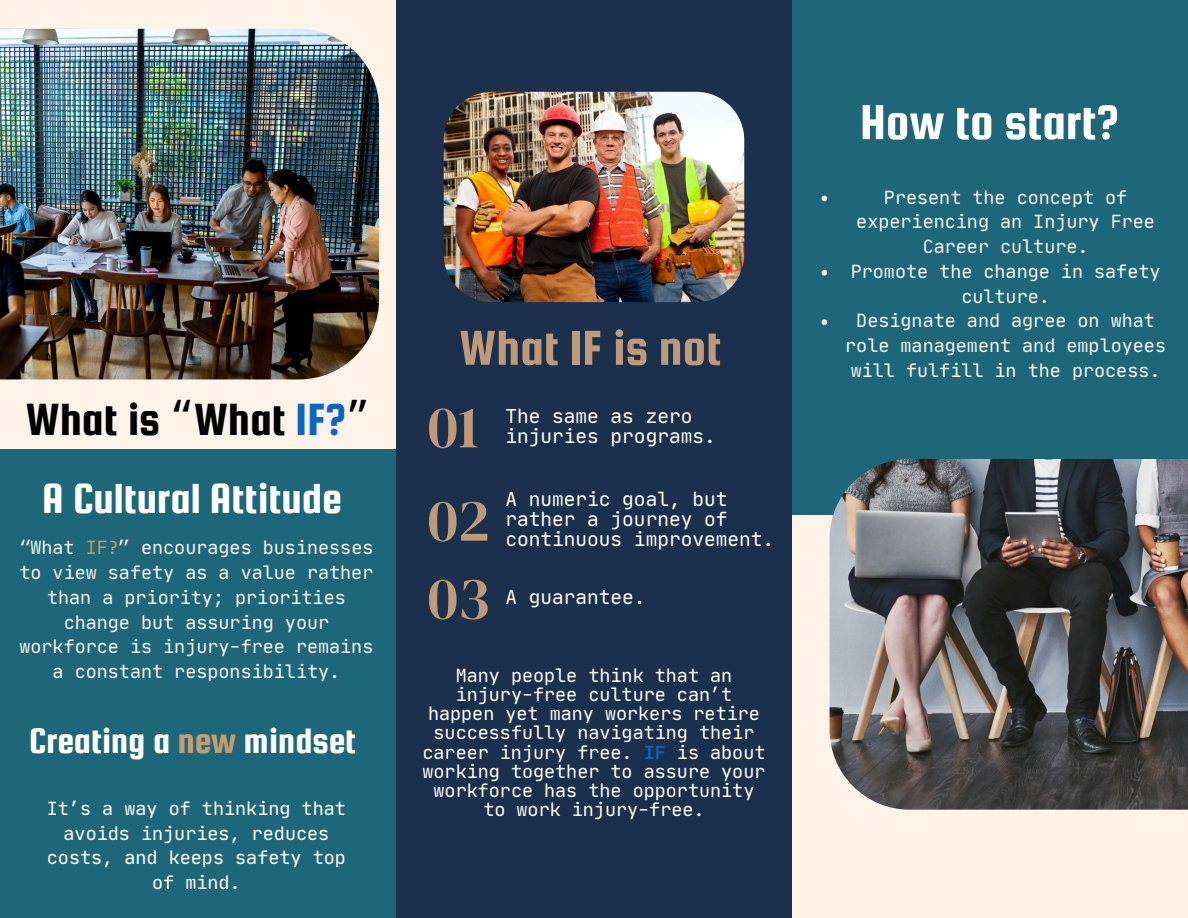
<style>
.page{position:relative;width:1188px;height:918px;background:#fff3e9}
.page>*{position:absolute;margin:0;border:0;box-sizing:border-box;transform-origin:0 0}
.t1{font:60px "DM Serif Display";color:#be9a78}
.t2{font:52.5px "Squada One";color:#fff}
.t3{font:52.5px "Squada One";color:#be9a78}
.t4{font:48.3px "Squada One";color:#000}
.t5{font:44.85px "Squada One";color:#fff}
.t6{font:37.8px "Squada One";color:#fff}
.t7{font:19.5px/20.2px "Jet Brains Mono";color:#fff}
.t8{font:18.45px/24.8px "Jet Brains Mono";color:#f6f6f6;text-align:center}
.t9{font:18.45px/19.2px "Jet Brains Mono";color:#fff;text-align:center}
.s1{font-family:"Noto Sans Gurmukhi"}
.s2{color:#0a66c2}
.s3{color:#c39d6f}
.s4{font-weight:700;color:#0a66c2}
</style>
<div class="page">
<div style="left:396px;top:0;width:396px;height:918px;background:#1a304d"></div>
<div style="left:0;top:449px;width:396px;height:469px;background:#1e6778"></div>
<div style="left:792px;top:0;width:396px;height:515px;background:#1e6778"></div>
<img style="left:0;top:29px;width:379px;height:350px">
<img style="left:444px;top:92px;width:300px;height:210px;border-radius:48px">
<img style="left:830px;top:459px;width:358px;height:351px">
<svg style="left:822px;top:196px;width:5px;height:5px"></svg>
<svg style="left:822px;top:270px;width:5px;height:6px"></svg>
<svg style="left:822px;top:319px;width:5px;height:6px"></svg>
<p class="t4" style="left:26px;top:393px;width:345px">What is <span class="s1">“</span>What <span class="s2">IF?</span><span class="s1">”</span></p>
<p class="t5" style="left:42px;top:474px;width:301px">A Cultural Attitude</p>
<h3 class="t8" style="left:19px;top:535px;width:356px;text-align:left">“What <span class="s3">IF?</span>” encourages businesses to view safety as a value rather</h3>
<p class="t8" style="left:19px;top:585px;width:356px">than a priority; priorities change but assuring your workforce is injury-free remains a constant responsibility.</p>
<p class="t6" style="left:29px;top:721px;width:329px">Creating a <span class="s3">new</span> mindset</p>
<p class="t9" style="left:47px;top:796px;width:301px;line-height:24.8px">It’s a way of thinking that avoids injuries, reduces costs, and keeps safety top of mind.</p>
<p class="t3" style="left:459px;top:320px;width:264px">What IF is not</p>
<p class="t1" style="left:428px;top:385px;width:53px">01</p>
<h1 class="t1" style="left:428px;top:479px;width:64px">02</h1>
<p class="t1" style="left:428px;top:556px;width:64px">03</p>
<p class="t7" style="left:505px;top:405px;width:212px">The same as zero injuries programs.</p>
<p class="t7" style="left:505px;top:488px;width:271px">A numeric goal, but rather a journey of continuous improvement.</p>
<p class="t7" style="left:505px;top:587px;width:142px">A guarantee.</p>
<p class="t9" style="left:422px;top:666px;width:344px">Many people think that an injury-free culture can’t happen yet many workers retire successfully navigating their career injury free. <span class="s4">IF</span> is about working together to assure your workforce has the opportunity to work injury-free.</p>
<p class="t2" style="left:860px;top:94px;width:260px">How to start?</p>
<p class="t8" style="left:856px;top:184px;width:300px">Present the concept of experiencing an Injury Free<br>Career culture.</p>
<h1 class="t8" style="left:851px;top:259px;width:311px">Promote the change in safety culture.</h1>
<p class="t8" style="left:845px;top:308px;width:322px">Designate and agree on what role management and employees</p>
<p class="t8" style="left:851px;top:358px;width:311px">will fulfill in the process.</p>
</div>
